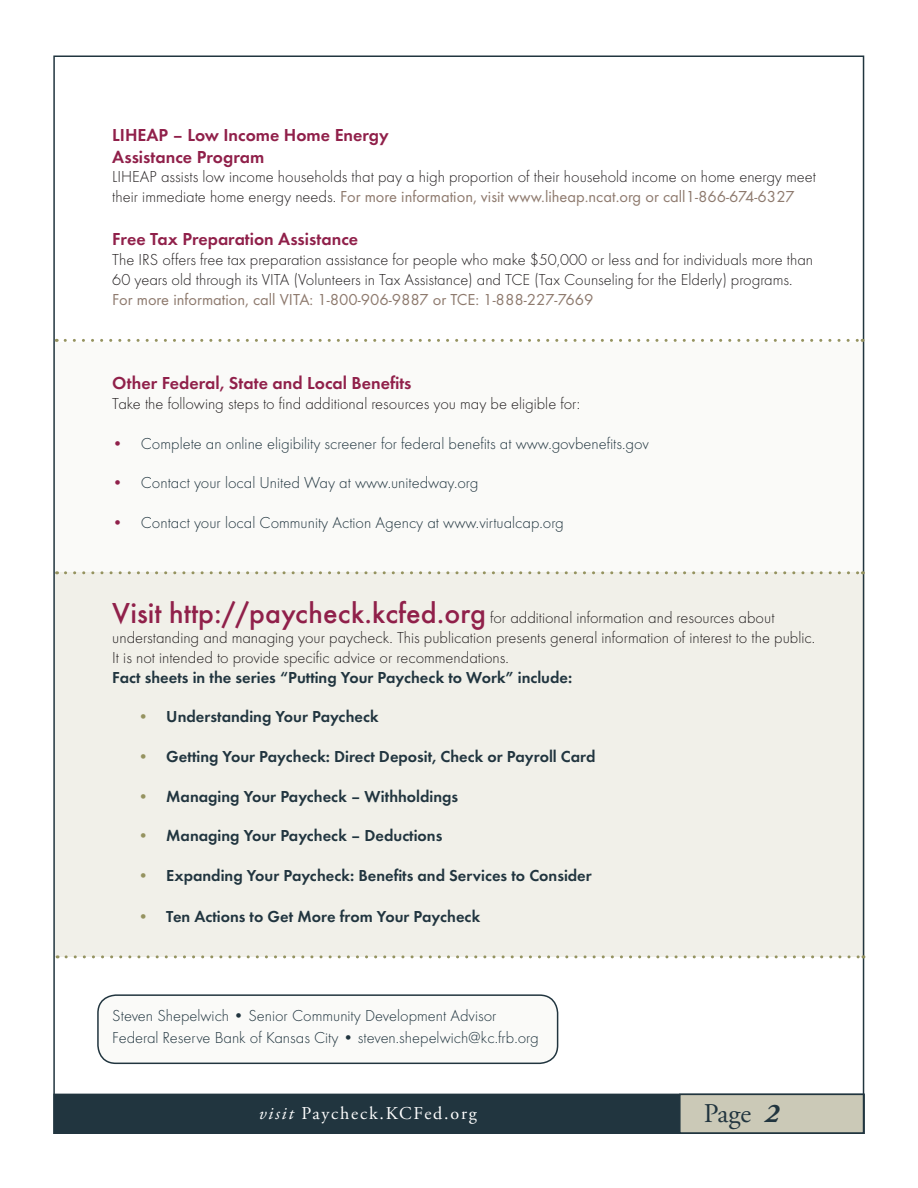
<style>
.page{position:relative;width:918px;height:1188px;background:#fff}
.page>*{position:absolute;margin:0;border:0;box-sizing:border-box;transform-origin:0 0}
.t1{font:27px "Adobe Garamond Pro";color:#21353f}
.Subhead_one{font:600 18px/21.6px "Futura T";color:#90204a}
.t2{font:18px "Adobe Garamond Pro";letter-spacing:.1em;color:#fff}
.body_text{font:300 16.5px/19.8px "Futura T";color:#231f20}
.Body_text{font:300 16.5px/19.8px "Futura T";color:#231f20}
.t3{font:600 16.5px "Futura T";color:#21353f}
.body_text-2{font:300 16.5px "Futura T";color:#21353f}
.signatute_text{font:300 16.5px "Futura T";color:#21353f}
.s1{font-weight:400;color:#8e7a6e}
.s2{color:#90204a}
.s3{font-weight:500;font-size:30px;color:#90204a}
.s4{font-weight:600;color:#21353f}
.s5{color:#959360}
.s6{font-style:italic}
.s7{font-weight:700;font-style:italic}
</style>
<div class="page">
<div style="left:53px;top:342px;width:812px;height:231px;background:#fafaf8"></div>
<div style="left:54px;top:573px;width:811px;height:384px;background:#f1f0e9"></div>
<div style="left:53px;top:1094px;width:812px;height:40px;background:#21353f"></div>
<div style="left:679px;top:1094px;width:186px;height:40px;background:#cbc9b7;border:2px solid #21353f"></div>
<div style="left:98px;top:995px;width:460px;height:68px;background:#fafaf8;border-radius:18px"></div>
<div style="left:97px;top:994px;width:461px;height:70px;border:2px solid #21353f;border-radius:18px"></div>
<svg style="left:65px;top:571px;width:798px;height:3px"></svg>
<svg style="left:65px;top:339px;width:798px;height:3px"></svg>
<svg style="left:66px;top:955px;width:798px;height:3px"></svg>
<p class="Subhead_one" style="left:112px;top:124px;width:278px">LIHEAP – Low Income Home Energy<br>Assistance Program</p>
<p class="body_text" style="left:112px;top:167px;width:705px">LIHEAP assists low income households that pay a high proportion of their household income on home energy meet their immediate home energy needs. <span class="s1">For more information, visit www.liheap.ncat.org or call1-866-674-6327</span></p>
<p class="Subhead_one" style="left:112px;top:228px;width:247px">Free Tax Preparation Assistance</p>
<p class="body_text" style="left:112px;top:250px;width:702px">The IRS offers free tax preparation assistance for people who make $50,000 or less and for individuals more than<br>60 years old through its VITA (Volunteers in Tax Assistance) and TCE (Tax Counseling for the Elderly) programs.<br><span class="s1">For more information, call VITA: 1-800-906-9887 or TCE: 1-888-227-7669</span></p>
<p class="Subhead_one" style="left:112px;top:372px;width:301px">Other Federal, State and Local Benefits</p>
<p class="body_text" style="left:112px;top:394px;width:469px">Take the following steps to find additional resources you may be eligible for:</p>
<p class="body_text-2" style="left:112px;top:434px;width:538px"><span class="s2">•</span> Complete an online eligibility screener for federal benefits at www.govbenefits.gov</p>
<p class="body_text-2" style="left:112px;top:473px;width:368px"><span class="s2">•</span> Contact your local United Way at www.unitedway.org</p>
<p class="body_text-2" style="left:112px;top:513px;width:453px"><span class="s2">•</span> Contact your local Community Action Agency at www.virtualcap.org</p>
<p class="Body_text" style="left:112px;top:608px;width:704px"><span class="s3">Visit http://paycheck.kcfed.org</span> for additional information and resources about understanding and managing your paycheck. This publication presents general information of interest to the public.<br>It is not intended to provide specific advice or recommendations.<br><span class="s4">Fact sheets in the series “Putting Your Paycheck to Work” include:</span></p>
<p class="t3" style="left:138px;top:707px;width:242px"><span class="s5">•</span> Understanding Your Paycheck</p>
<p class="t3" style="left:138px;top:747px;width:459px"><span class="s5">•</span> Getting Your Paycheck: Direct Deposit, Check or Payroll Card</p>
<p class="t3" style="left:138px;top:786px;width:322px"><span class="s5">•</span> Managing Your Paycheck – Withholdings</p>
<p class="t3" style="left:138px;top:826px;width:306px"><span class="s5">•</span> Managing Your Paycheck – Deductions</p>
<p class="t3" style="left:138px;top:866px;width:455px"><span class="s5">•</span> Expanding Your Paycheck: Benefits and Services to Consider</p>
<p class="t3" style="left:138px;top:907px;width:344px"><span class="s5">•</span> Ten Actions to Get More from Your Paycheck</p>
<p class="body_text-2" style="left:112px;top:1006px;width:386px">Steven Shepelwich • Senior Community Development Advisor</p>
<p class="signatute_text" style="left:112px;top:1028px;width:428px">Federal Reserve Bank of Kansas City • steven.shepelwich@kc.frb.org</p>
<p class="t2" style="left:259px;top:1102px;width:220px"><span class="s6">visit</span> Paycheck.KCFed.org</p>
<p class="t1" style="left:704px;top:1097px;width:76px">Page <span class="s7">2</span></p>
</div>
